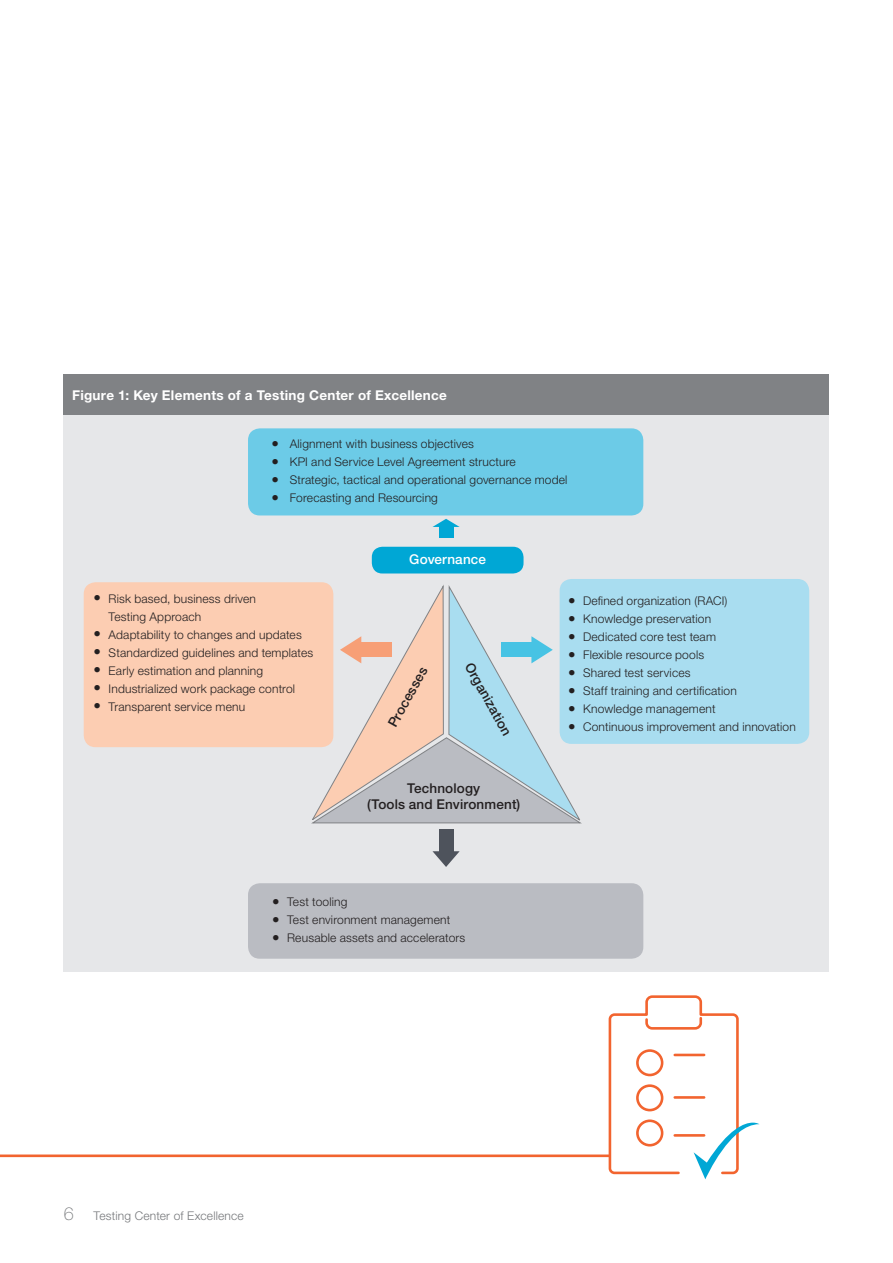
<style>
.page{position:relative;width:893px;height:1263px;background:#fff}
.page>*{position:absolute;margin:0;border:0;box-sizing:border-box;transform-origin:0 0}
.t1{font:500 13.5px "Helvetica Neue LT Std";letter-spacing:.01em;color:#231f20}
.figure-title{font:700 13.5px "Helvetica Neue LT Std";letter-spacing:.02em;color:#fff}
.t2{font:500 13.5px "Helvetica Neue LT Std";letter-spacing:.01em;color:#fff}
.t3{font:300 12px/18px "Helvetica Neue LT Std";letter-spacing:.015em;color:#231f20}
.t4{font:300 12px "Helvetica Neue LT Std";letter-spacing:.015em;color:#76787b}
.s1{font-weight:400;font-size:15px}
.s2{font-weight:100;font-size:18px}
</style>
<div class="page">
<div style="left:64px;top:374px;width:765px;height:42px;background:#808285"></div>
<div style="left:64px;top:415px;width:765px;height:556px;background:#e6e7e9"></div>
<div style="left:560px;top:579px;width:249px;height:165px;background:#a9ddf0;border-radius:12px"></div>
<div style="left:84px;top:582px;width:249px;height:165px;background:#fccdb2;border-radius:12px"></div>
<div style="left:248px;top:428px;width:395px;height:87px;background:#6ccbe7;border-radius:12px"></div>
<svg style="left:432px;top:519px;width:28px;height:8px"></svg>
<div style="left:439px;top:526px;width:14px;height:12px;background:#00a7d5"></div>
<svg style="left:432px;top:851px;width:28px;height:16px"></svg>
<div style="left:439px;top:829px;width:14px;height:23px;background:#4e535c"></div>
<div style="left:248px;top:883px;width:395px;height:76px;background:#babcc2;border-radius:12px"></div>
<svg style="left:311px;top:583px;width:271px;height:241px"></svg>
<div style="left:372px;top:547px;width:151px;height:26px;background:#00a7d5;border-radius:10px"></div>
<hr style="left:0;top:1154px;width:610px;height:3px;background:#f2642f">
<svg style="left:607px;top:995px;width:152px;height:184px"></svg>
<p class="figure-title" style="left:72px;top:387px;width:376px">Figure 1: Key Elements of a Testing Center of Excellence</p>
<p class="t3" style="left:271px;top:435px;width:204px"><span class="s1">•</span> Alignment with business objectives</p>
<p class="t3" style="left:271px;top:453px;width:246px"><span class="s1">•</span> KPI and Service Level Agreement structure</p>
<p class="t3" style="left:271px;top:471px;width:298px"><span class="s1">•</span> Strategic, tactical and operational governance model</p>
<p class="t3" style="left:271px;top:489px;width:168px"><span class="s1">•</span> Forecasting and Resourcing</p>
<p class="t3" style="left:109px;top:589px;width:149px;text-indent:-15px"><span class="s1">•</span> Risk based, business driven<br>Testing Approach</p>
<p class="t3" style="left:94px;top:625px;width:210px"><span class="s1">•</span> Adaptability to changes and updates</p>
<p class="t3" style="left:94px;top:643px;width:221px"><span class="s1">•</span> Standardized guidelines and templates</p>
<p class="t3" style="left:94px;top:661px;width:171px"><span class="s1">•</span> Early estimation and planning</p>
<p class="t3" style="left:94px;top:679px;width:203px"><span class="s1">•</span> Industrialized work package control</p>
<p class="t3" style="left:94px;top:697px;width:153px"><span class="s1">•</span> Transparent service menu</p>
<p class="t2" style="left:409px;top:551px;width:78px">Governance</p>
<p class="t1" style="left:384px;top:722px;width:68px;rotate:-61deg">Processes</p>
<p class="t1" style="left:476px;top:659px;width:83px;rotate:61deg">Organization</p>
<p class="t1" style="left:407px;top:780px;width:75px">Technology</p>
<p class="t1" style="left:367px;top:796px;width:155px">(Tools and Environment)</p>
<p class="t3" style="left:272px;top:893px;width:77px"><span class="s1">•</span> Test tooling</p>
<p class="t3" style="left:272px;top:911px;width:180px"><span class="s1">•</span> Test environment management</p>
<p class="t3" style="left:272px;top:929px;width:195px"><span class="s1">•</span> Reusable assets and accelerators</p>
<p class="t3" style="left:568px;top:591px;width:161px"><span class="s1">•</span> Defined organization (RACI)</p>
<p class="t3" style="left:568px;top:609px;width:145px"><span class="s1">•</span> Knowledge preservation</p>
<p class="t3" style="left:568px;top:627px;width:150px"><span class="s1">•</span> Dedicated core test team</p>
<p class="t3" style="left:568px;top:645px;width:138px"><span class="s1">•</span> Flexible resource pools</p>
<p class="t3" style="left:568px;top:663px;width:124px"><span class="s1">•</span> Shared test services</p>
<p class="t3" style="left:568px;top:681px;width:170px"><span class="s1">•</span> Staff training and certification</p>
<p class="t3" style="left:568px;top:699px;width:149px"><span class="s1">•</span> Knowledge management</p>
<p class="t3" style="left:568px;top:717px;width:229px"><span class="s1">•</span> Continuous improvement and innovation</p>
<p class="t4" style="left:64px;top:1209px;width:182px"><span class="s2">6</span> Testing Center of Excellence</p>
</div>
